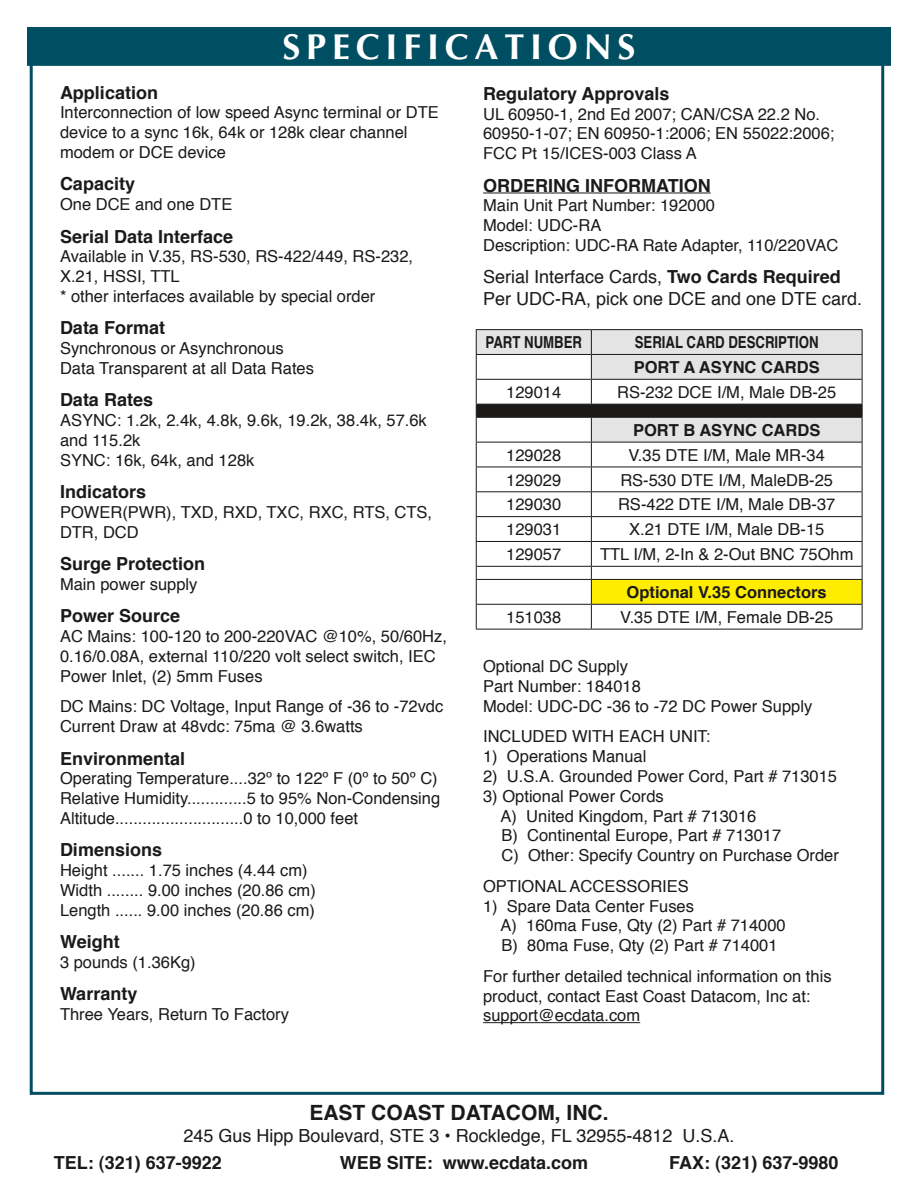
<style>
.page{position:relative;width:918px;height:1188px;background:#fff}
.page>*{position:absolute;margin:0;border:0;box-sizing:border-box;transform-origin:0 0}
.t1{font:700 36px "Optima";letter-spacing:.16em;color:#fff}
.t2{font:700 21px "Helvetica";color:#1b1a19}
.t3{font:700 18px "Helvetica";color:#1b1a19}
.t4{font:18px/21.6px "Helvetica";color:#1b1a19}
.t5{font:16.5px/19.8px "Helvetica";color:#1b1a19}
.t6{font:700 16.5px/24.9px "Helvetica";color:#1b1a19;scale:.8 1}
.t7{font:700 16.5px "Helvetica";color:#1b1a19}
.t8{font:12px "Times";color:#1b1a19}
.s1{font-weight:700}
</style>
<div class="page">
<div style="left:30px;top:53px;width:854px;height:1042px;background:#fff;border:3px solid #004e62"></div>
<div style="left:27px;top:27px;width:864px;height:39px;background:#004e62;border:2px solid #004e62"></div>
<hr style="left:483px;top:193px;width:228px;height:1px;background:#1b1a19">
<hr style="left:483px;top:1022px;width:157px;height:1px;background:#1b1a19">
<hr style="left:476px;top:329px;width:115px;height:1px;background:#1b1a19">
<hr style="left:591px;top:329px;width:271px;height:1px;background:#1b1a19">
<hr style="left:476px;top:629px;width:115px;height:1px;background:#1b1a19">
<hr style="left:591px;top:629px;width:271px;height:1px;background:#1b1a19">
<svg style="left:476px;top:330px;width:387px;height:299px"></svg>
<h1 class="t1" style="left:283px;top:26px;width:354px">SPECIFICATIONS</h1>
<p class="t3" style="left:483px;top:79px;width:188px">Regulatory Approvals</p>
<p class="t5" style="left:483px;top:104px;width:353px">UL 60950-1, 2nd Ed 2007; CAN/CSA 22.2 No.<br>60950-1-07; EN 60950-1:2006; EN 55022:2006;<br>FCC Pt 15/ICES-003 Class A</p>
<p class="t3" style="left:483px;top:171px;width:229px">ORDERING INFORMATION</p>
<p class="t5" style="left:483px;top:196px;width:357px">Main Unit Part Number: 192000<br>Model: UDC-RA<br>Description: UDC-RA Rate Adapter, 110/220VAC</p>
<p class="t4" style="left:483px;top:267px;width:381px">Serial Interface Cards, <span class="s1">Two Cards Required<br></span>Per UDC-RA, pick one DCE and one DTE card.</p>
<p class="t3" style="left:60px;top:78px;width:100px">Application</p>
<p class="t5" style="left:60px;top:103px;width:380px">Interconnection of low speed Async terminal or DTE device to a sync 16k, 64k or 128k clear channel modem or DCE device</p>
<p class="t3" style="left:60px;top:170px;width:77px">Capacity</p>
<p class="t5" style="left:60px;top:195px;width:174px">One DCE and one DTE</p>
<p class="t3" style="left:60px;top:222px;width:175px">Serial Data Interface</p>
<p class="t5" style="left:60px;top:247px;width:355px">Available in V.35, RS-530, RS-422/449, RS-232,<br>X.21, HSSI, TTL<br>* other interfaces available by special order</p>
<p class="t3" style="left:60px;top:314px;width:107px">Data Format</p>
<p class="t5" style="left:60px;top:339px;width:256px">Synchronous or Asynchronous<br>Data Transparent at all Data Rates</p>
<p class="t3" style="left:60px;top:386px;width:95px">Data Rates</p>
<p class="t5" style="left:60px;top:411px;width:368px">ASYNC: 1.2k, 2.4k, 4.8k, 9.6k, 19.2k, 38.4k, 57.6k and 115.2k<br>SYNC: 16k, 64k, and 128k</p>
<p class="t3" style="left:60px;top:477px;width:88px">Indicators</p>
<p class="t5" style="left:60px;top:503px;width:374px">POWER(PWR), TXD, RXD, TXC, RXC, RTS, CTS,<br>DTR, DCD</p>
<p class="t3" style="left:60px;top:549px;width:147px">Surge Protection</p>
<p class="t5" style="left:60px;top:575px;width:139px">Main power supply</p>
<p class="t3" style="left:60px;top:602px;width:122px">Power Source</p>
<p class="t5" style="left:60px;top:627px;width:388px">AC Mains: 100-120 to 200-220VAC @10%, 50/60Hz,<br>0.16/0.08A, external 110/220 volt select switch, IEC<br>Power Inlet, (2) 5mm Fuses</p>
<p class="t5" style="left:60px;top:697px;width:385px">DC Mains: DC Voltage, Input Range of -36 to -72vdc<br>Current Draw at 48vdc: 75ma @ 3.6watts</p>
<p class="t3" style="left:60px;top:744px;width:127px">Environmental</p>
<p class="t5" style="left:60px;top:769px;width:382px">Operating Temperature....32º to 122º F (0º to 50º C)<br>Relative Humidity.............5 to 95% Non-Condensing<br>Altitude............................0 to 10,000 feet</p>
<p class="t3" style="left:60px;top:836px;width:104px">Dimensions</p>
<p class="t5" style="left:60px;top:861px;width:257px">Height ....... 1.75 inches (4.44 cm)<br>Width ........ 9.00 inches (20.86 cm)<br>Length ...... 9.00 inches (20.86 cm)</p>
<p class="t3" style="left:60px;top:927px;width:61px">Weight</p>
<p class="t5" style="left:60px;top:953px;width:137px">3 pounds (1.36Kg)</p>
<p class="t3" style="left:60px;top:980px;width:79px">Warranty</p>
<p class="t5" style="left:60px;top:1005px;width:231px">Three Years, Return To Factory</p>
<p class="t6" style="left:486px;top:330px;width:122px">PART NUMBER</p>
<p class="t6" style="left:634px;top:330px;width:234px">SERIAL CARD DESCRIPTION<br>PORT A ASYNC CARDS</p>
<p class="t5" style="left:506px;top:383px;width:57px">129014</p>
<p class="t5" style="left:617px;top:383px;width:221px">RS-232 DCE I/M, Male DB-25</p>
<p class="t7" style="left:633px;top:417px;width:189px">PORT B ASYNC CARDS</p>
<p class="t5" style="left:506px;top:446px;width:57px">129028</p>
<p class="t5" style="left:628px;top:446px;width:198px">V.35 DTE I/M, Male MR-34</p>
<p class="t5" style="left:506px;top:470px;width:57px">129029</p>
<p class="t5" style="left:620px;top:470px;width:214px">RS-530 DTE I/M, MaleDB-25</p>
<p class="t5" style="left:506px;top:495px;width:57px">129030</p>
<p class="t5" style="left:618px;top:495px;width:219px">RS-422 DTE I/M, Male DB-37</p>
<p class="t5" style="left:506px;top:520px;width:57px">129031</p>
<p class="t5" style="left:629px;top:520px;width:197px">X.21 DTE I/M, Male DB-15</p>
<p class="t5" style="left:506px;top:545px;width:57px">129057</p>
<p class="t5" style="left:600px;top:545px;width:255px">TTL I/M, 2-In &amp; 2-Out BNC 75Ohm</p>
<p class="t7" style="left:627px;top:579px;width:202px">Optional V.35 Connectors</p>
<p class="t5" style="left:506px;top:608px;width:57px">151038</p>
<p class="t5" style="left:620px;top:608px;width:215px">V.35 DTE I/M, Female DB-25</p>
<p class="t5" style="left:483px;top:657px;width:331px">Optional DC Supply<br>Part Number: 184018<br>Model: UDC-DC -36 to -72 DC Power Supply</p>
<p class="t5" style="left:483px;top:727px;width:229px">INCLUDED WITH EACH UNIT:</p>
<p class="t5" style="left:483px;top:747px;width:165px">1) Operations Manual</p>
<p class="t5" style="left:483px;top:767px;width:356px">2) U.S.A. Grounded Power Cord, Part # 713015</p>
<p class="t5" style="left:501px;top:787px;width:340px;text-indent:-17px">3) Optional Power Cords<br>A) United Kingdom, Part # 713016<br>B) Continental Europe, Part # 713017<br>C) Other: Specify Country on Purchase Order</p>
<p class="t5" style="left:483px;top:877px;width:207px">OPTIONAL ACCESSORIES</p>
<p class="t5" style="left:501px;top:896px;width:287px;text-indent:-17px">1) Spare Data Center Fuses<br>A) 160ma Fuse, Qty (2) Part # 714000<br>B) 80ma Fuse, Qty (2) Part # 714001</p>
<p class="t5" style="left:483px;top:967px;width:350px">For further detailed technical information on this product, contact East Coast Datacom, Inc at: support@ecdata.com</p>
<p class="t8" style="left:486px;top:808px;width:355px">SPECIFICATIONS ARE SUBJECT TO CHANGE WITHOUT NOTICE</p>
<p class="t2" style="left:309px;top:1096px;width:301px">EAST COAST DATACOM, INC.</p>
<p class="t4" style="left:184px;top:1125px;width:552px">245 Gus Hipp Boulevard, STE 3 • Rockledge, FL 32955-4812 U.S.A.</p>
<p class="t3" style="left:54px;top:1148px;width:170px">TEL: (321) 637-9922</p>
<p class="t3" style="left:340px;top:1148px;width:250px">WEB SITE: www.ecdata.com</p>
<p class="t3" style="left:669px;top:1148px;width:171px">FAX: (321) 637-9980</p>
</div>
